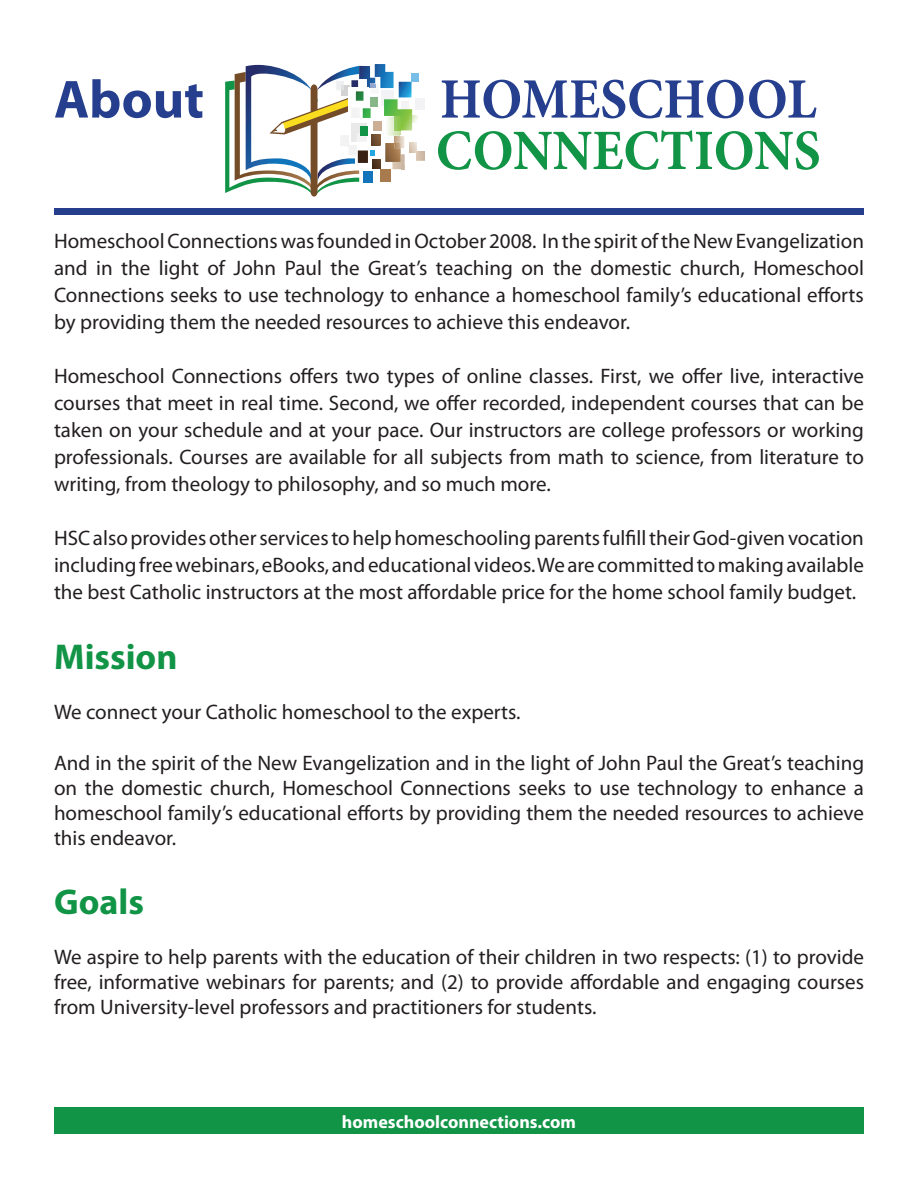
<style>
.page{position:relative;width:918px;height:1188px;background:#fff}
.page>*{position:absolute;margin:0;border:0;box-sizing:border-box;transform-origin:0 0}
.t1{font:700 54px "Myriad Pro";color:#253f8e}
.t2{font:700 36px "Myriad Pro";color:#119446}
.t3{font:21px/27px "Myriad Pro";color:#231f20;text-align:justify}
.t4{font:700 18px "Myriad Pro";color:#fff}
</style>
<div class="page">
<svg style="left:225px;top:64px;width:199px;height:133px"></svg>
<svg style="left:442px;top:80px;width:374px;height:38px"></svg>
<svg style="left:438px;top:130px;width:381px;height:40px"></svg>
<div style="left:54px;top:209px;width:810px;height:6px;background:#253f8e"></div>
<div style="left:54px;top:1108px;width:810px;height:26px;background:#119446"></div>
<p class="t1" style="left:54px;top:64px;width:152px">About</p>
<p class="t3" style="left:54px;top:227px;width:812px">Homeschool Connections was founded in October 2008. In the spirit of the New Evangelization and in the light of John Paul the Great’s teaching on the domestic church, Homeschool Connections seeks to use technology to enhance a homeschool family’s educational efforts by providing them the needed resources to achieve this endeavor.</p>
<p class="t3" style="left:54px;top:362px;width:812px">Homeschool Connections offers two types of online classes. First, we offer live, interactive courses that meet in real time. Second, we offer recorded, independent courses that can be taken on your schedule and at your pace. Our instructors are college professors or working professionals. Courses are available for all subjects from math to science, from literature to writing, from theology to philosophy, and so much more.</p>
<p class="t3" style="left:54px;top:524px;width:812px">HSC also provides other services to help homeschooling parents fulfill their God-given vocation including free webinars, eBooks, and educational videos. We are committed to making available the best Catholic instructors at the most affordable price for the home school family budget.</p>
<p class="t2" style="left:54px;top:633px;width:125px">Mission</p>
<p class="t3" style="left:54px;top:698px;width:468px">We connect your Catholic homeschool to the experts.</p>
<p class="t3" style="left:54px;top:750px;width:812px;line-height:25.2px">And in the spirit of the New Evangelization and in the light of John Paul the Great’s teaching on the domestic church, Homeschool Connections seeks to use technology to enhance a homeschool family’s educational efforts by providing them the needed resources to achieve this endeavor.</p>
<p class="t2" style="left:54px;top:878px;width:92px">Goals</p>
<p class="t3" style="left:54px;top:944px;width:812px;line-height:25.2px">We aspire to help parents with the education of their children in two respects: (1) to provide free, informative webinars for parents; and (2) to provide affordable and engaging courses from University-level professors and practitioners for students.</p>
<p class="t4" style="left:342px;top:1110px;width:236px">homeschoolconnections.com</p>
</div>
